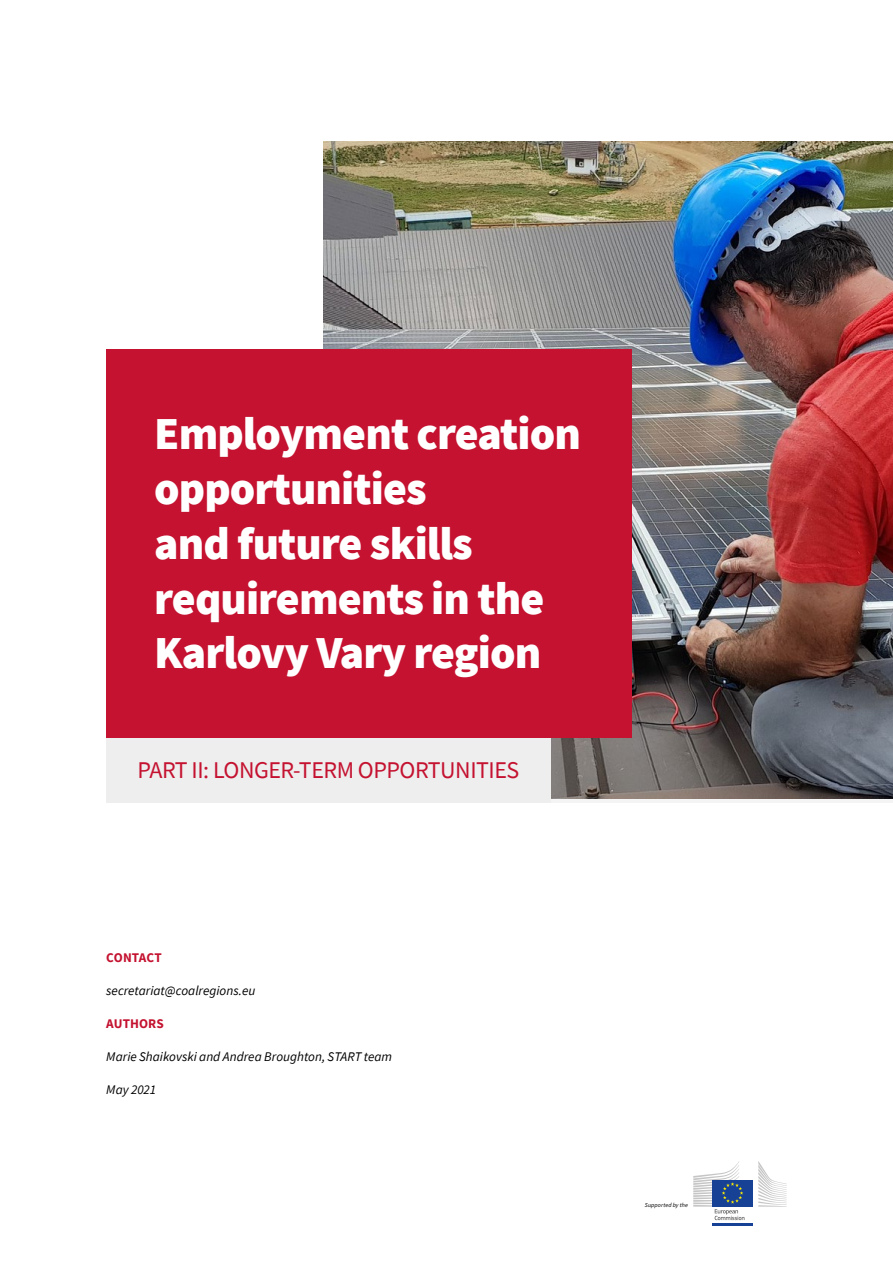
<style>
.page{position:relative;width:893px;height:1263px;background:#fff}
.page>*{position:absolute;margin:0;border:0;box-sizing:border-box;transform-origin:0 0}
.t1{font:900 45.6px/54.8px "Source Sans Pro";letter-spacing:-.02em;color:#fff}
.t2{font:24px "Source Sans Pro";letter-spacing:-.02em;color:#c41230}
.t3{font:italic 13.2px "Source Sans Pro";color:#000}
.t4{font:700 13.2px "Source Sans Pro";letter-spacing:.005em;color:#c41230}
.t5{font:italic 6px "Source Sans Pro";letter-spacing:.015em;color:#000}
</style>
<div class="page">
<img style="left:323px;top:141px;width:570px;height:657px">
<div style="left:106px;top:350px;width:525px;height:388px;background:#c41230"></div>
<div style="left:106px;top:738px;width:445px;height:65px;background:#eeeeef"></div>
<div style="left:712px;top:1180px;width:41px;height:26px;background:#164194"></div>
<hr style="left:712px;top:1223px;width:41px;height:2px;background:#164194">
<svg style="left:758px;top:1161px;width:29px;height:46px"></svg>
<svg style="left:693px;top:1161px;width:51px;height:59px"></svg>
<p class="t1" style="left:154px;top:406px;width:428px">Employment creation opportunities<br>and future skills requirements in the<br>Karlovy Vary region</p>
<p class="t2" style="left:138px;top:755px;width:383px">PART II: LONGER-TERM OPPORTUNITIES</p>
<p class="t4" style="left:106px;top:949px;width:57px">CONTACT</p>
<p class="t3" style="left:106px;top:982px;width:151px">secretariat@coalregions.eu</p>
<p class="t4" style="left:106px;top:1015px;width:59px">AUTHORS</p>
<p class="t3" style="left:106px;top:1048px;width:287px">Marie Shaikovski and Andrea Broughton, START team</p>
<p class="t3" style="left:106px;top:1081px;width:51px">May 2021</p>
<p class="t5" style="left:645px;top:1201px;width:44px">Supported by the</p>
</div>
